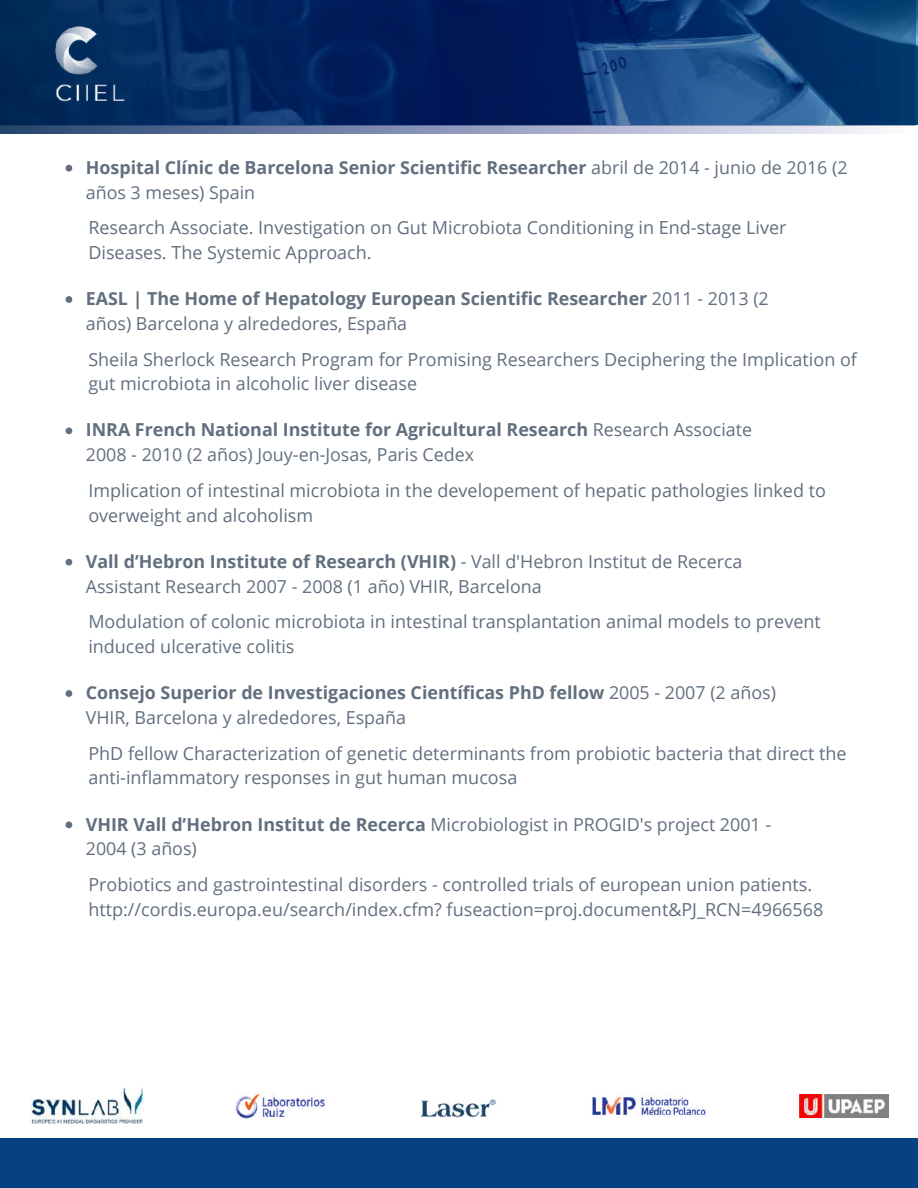
<style>
.page{position:relative;width:918px;height:1188px;background:#fff}
.page>*{position:absolute;margin:0;border:0;box-sizing:border-box;transform-origin:0 0}
.t1{font:18px/24.8px "Open Sans";color:#626f7f}
.t2{font:17.85px/24.8px "Open Sans";color:#626f7f}
.t3{font:700 17.85px/24.8px "Open Sans";color:#626f7f}
.s1{font-weight:400}
.s2{font-weight:700}
</style>
<div class="page">
<div style="left:0;top:1138px;width:918px;height:50px;background:#064280"></div>
<svg style="left:0;top:0;width:916px;height:133px;background:#12376f"></svg>
<img style="left:30px;top:9px;width:122px;height:117px">
<img style="left:592px;top:1094px;width:115px;height:24px">
<img style="left:235px;top:1093px;width:91px;height:26px">
<img style="left:30px;top:1088px;width:114px;height:36px">
<img style="left:420px;top:1099px;width:76px;height:19px">
<img style="left:799px;top:1095px;width:89px;height:22px">
<svg style="left:66px;top:165px;width:6px;height:7px"></svg>
<svg style="left:66px;top:296px;width:6px;height:7px"></svg>
<svg style="left:66px;top:427px;width:6px;height:7px"></svg>
<svg style="left:66px;top:559px;width:6px;height:7px"></svg>
<svg style="left:66px;top:690px;width:6px;height:7px"></svg>
<svg style="left:66px;top:822px;width:6px;height:6px"></svg>
<p class="t3" style="left:86px;top:155px;width:763px">Hospital Clínic de Barcelona Senior Scientific Researcher <span class="s1">abril de 2014 - junio de 2016 (2 años 3 meses) Spain</span></p>
<p class="t1" style="left:88px;top:215px;width:700px">Research Associate. Investigation on Gut Microbiota Conditioning in End-stage Liver<br>Diseases. The Systemic Approach.</p>
<p class="t3" style="left:86px;top:286px;width:685px">EASL | The Home of Hepatology European Scientific Researcher <span class="s1">2011 - 2013 (2 años) Barcelona y alrededores, España</span></p>
<p class="t1" style="left:88px;top:346px;width:770px">Sheila Sherlock Research Program for Promising Researchers Deciphering the Implication of gut microbiota in alcoholic liver disease</p>
<p class="t2" style="left:86px;top:417px;width:668px"><span class="s2">INRA French National Institute for Agricultural Research</span> Research Associate<br>2008 - 2010 (2 años) Jouy-en-Josas, Paris Cedex</p>
<p class="t1" style="left:88px;top:478px;width:739px">Implication of intestinal microbiota in the developement of hepatic pathologies linked to overweight and alcoholism</p>
<p class="t2" style="left:86px;top:549px;width:658px"><span class="s2">Vall d’Hebron Institute of Research (VHIR)</span> - Vall d'Hebron Institut de Recerca<br>Assistant Research 2007 - 2008 (1 año) VHIR, Barcelona</p>
<p class="t1" style="left:88px;top:609px;width:734px">Modulation of colonic microbiota in intestinal transplantation animal models to prevent induced ulcerative colitis</p>
<p class="t3" style="left:86px;top:680px;width:692px">Consejo Superior de Investigaciones Científicas PhD fellow <span class="s1">2005 - 2007 (2 años)<br>VHIR, Barcelona y alrededores, España</span></p>
<p class="t1" style="left:88px;top:740px;width:760px">PhD fellow Characterization of genetic determinants from probiotic bacteria that direct the anti-inflammatory responses in gut human mucosa</p>
<p class="t2" style="left:86px;top:811px;width:687px"><span class="s2">VHIR Vall d’Hebron Institut de Recerca</span> Microbiologist in PROGID's project 2001 -<br>2004 (3 años)</p>
<p class="t1" style="left:88px;top:872px;width:737px">Probiotics and gastrointestinal disorders - controlled trials of european union patients. http://cordis.europa.eu/search/index.cfm? fuseaction=proj.document&amp;PJ_RCN=4966568</p>
</div>
